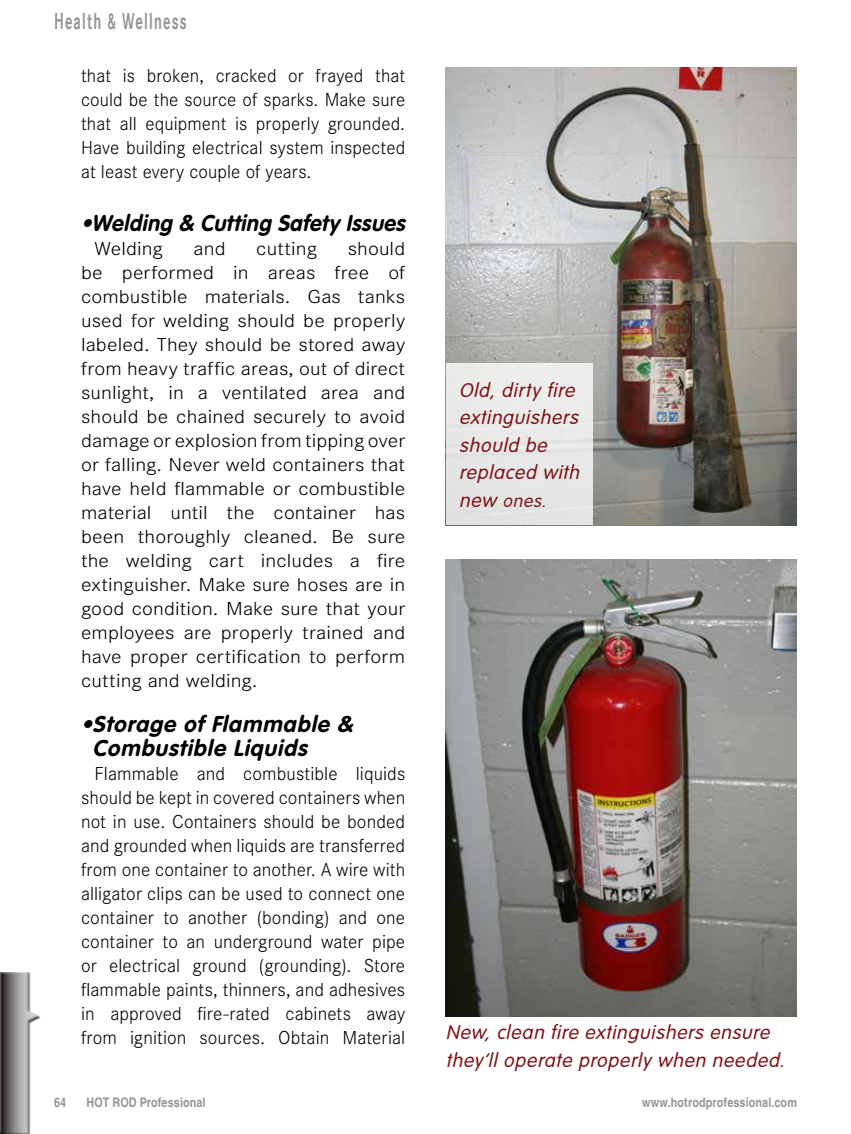
<style>
.page{position:relative;width:851px;height:1134px;background:#fff}
.page>*{position:absolute;margin:0;border:0;box-sizing:border-box;transform-origin:0 0}
.t1{font:700 24px "Corporate S";letter-spacing:.08em;color:#939598;scale:.6 1}
.t2{font:italic 700 22.5px/24px "Corporate Rounded";letter-spacing:.04em;color:#000}
.t3{font:italic 700 22.5px "Corporate Rounded";letter-spacing:.04em;color:#000;scale:.95 1}
.t4{font:300 19.5px/24px "Corporate S";letter-spacing:.005em;color:#000;text-align:justify}
.t5{font:300 19.5px/24px "Corporate S";letter-spacing:.005em;color:#000;text-align:justify;scale:1.13 1}
.t6{font:italic 19.35px/27.6px "Corporate Rounded";letter-spacing:.045em;color:#801519}
.t7{font:italic 17.7px "Corporate Rounded";color:#801519}
.t8{font:700 13.2px "Helvetica";letter-spacing:.01em;color:#939598;scale:.82 1}
.s1{font-size:19.35px}
</style>
<div class="page">
<svg style="left:0;top:972px;width:40px;height:162px"></svg>
<img style="left:446px;top:560px;width:350px;height:456px">
<img style="left:446px;top:68px;width:350px;height:457px">
<div style="left:446px;top:363px;width:146px;height:162px;background:#e8e8e8"></div>
<p class="t1" style="left:54px;top:8px;width:223px">Health &amp; Wellness</p>
<p class="t4" style="left:81px;top:64px;width:326px">that is broken, cracked or frayed that could be the source of sparks. Make sure that all equipment is properly grounded.<br>Have building electrical system inspected at least every couple of years.</p>
<p class="t3" style="left:81px;top:210px;width:342px">•Welding &amp; Cutting Safety Issues</p>
<p class="t5" style="left:94px;top:237px;width:62px">Welding</p>
<p class="t5" style="left:193px;top:237px;width:30px">and</p>
<p class="t5" style="left:256px;top:237px;width:55px">cutting</p>
<p class="t5" style="left:81px;top:237px;width:288px;text-indent:266px">should be performed in areas free of combustible materials. Gas tanks used for welding should be properly labeled. They should be stored away from heavy traffic areas, out of direct sunlight, in a ventilated area and should be chained securely to avoid damage or explosion from tipping over or falling. Never weld containers that have held flammable or combustible material until the container has been thoroughly cleaned. Be sure the welding cart includes a fire extinguisher. Make sure hoses are in good condition. Make sure that your employees are properly trained and have proper certification to perform cutting and welding.</p>
<p class="t2" style="left:93px;top:711px;width:262px;text-indent:-12px">•Storage of Flammable &amp;<br>Combustible Liquids</p>
<p class="t4" style="left:81px;top:762px;width:326px;text-indent:13px">Flammable and combustible liquids should be kept in covered containers when not in use. Containers should be bonded and grounded when liquids are transferred from one container to another. A wire with alligator clips can be used to connect one container to another (bonding) and one container to an underground water pipe or electrical ground (grounding). Store flammable paints, thinners, and adhesives in approved fire-rated cabinets away from ignition sources. Obtain Material</p>
<p class="t6" style="left:459px;top:376px;width:121px">Old, dirty fire extinguishers should be replaced with</p>
<p class="t7" style="left:459px;top:490px;width:88px"><span class="s1">new</span> ones.</p>
<p class="t6" style="left:446px;top:1018px;width:340px">New, clean fire extinguishers ensure they’ll operate properly when needed.</p>
<p class="t8" style="left:54px;top:1094px;width:16px">64</p>
<p class="t8" style="left:86px;top:1094px;width:147px">HOT ROD Professional</p>
<p class="t8" style="left:642px;top:1094px;width:190px">www.hotrodprofessional.com</p>
</div>
